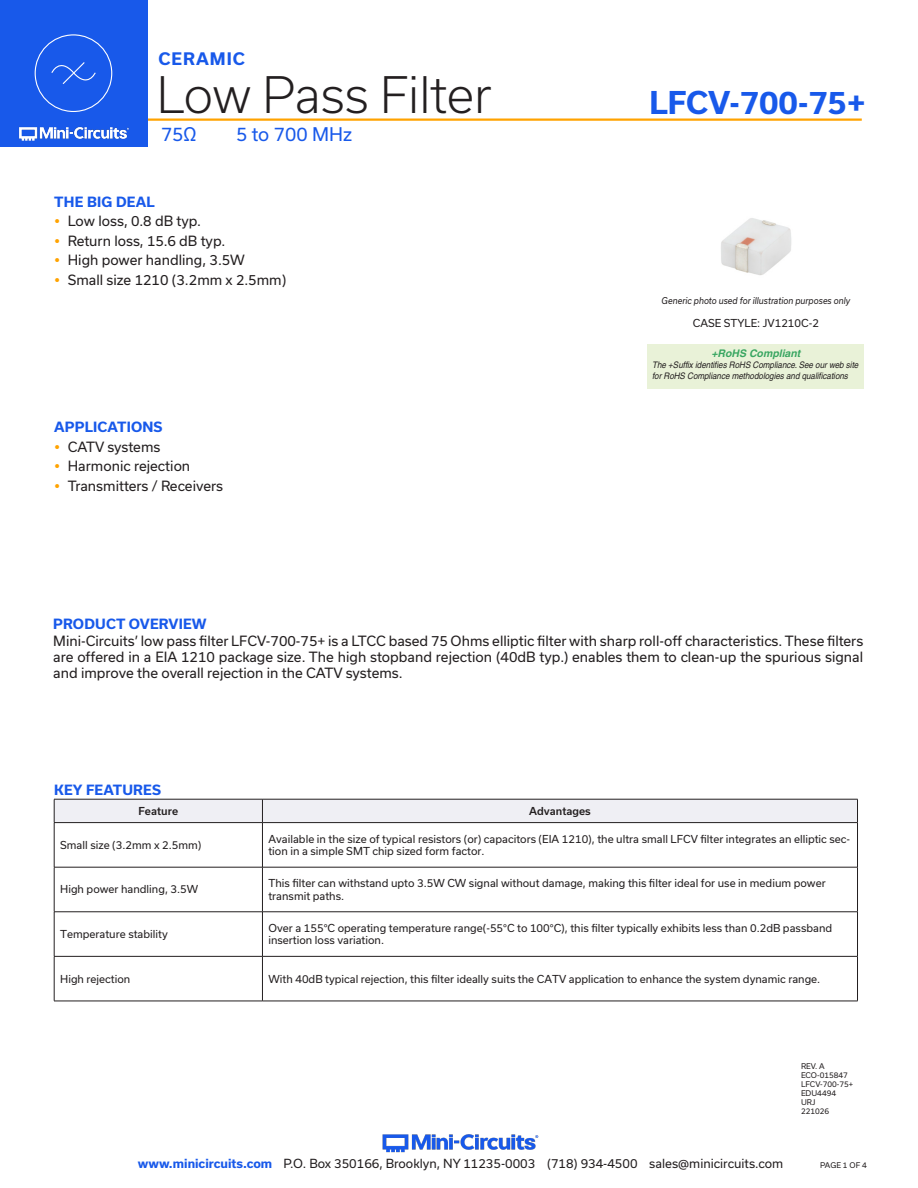
<style>
.page{position:relative;width:918px;height:1188px;background:#fff}
.page>*{position:absolute;margin:0;border:0;box-sizing:border-box;transform-origin:0 0}
.t1{font:300 48px "Usual";color:#231f20}
.t2{font:700 30px "Usual";letter-spacing:-.005em;color:#1859ea}
.Frequency{font:18px "Usual";color:#1859ea}
.t3{font:700 16.5px "Usual";letter-spacing:.065em;color:#1859ea}
.Regular_Copy{font:13.5px/16.2px "Usual";color:#231f20;text-align:justify}
.Blue_Headers{font:700 13.5px "Usual";letter-spacing:.015em;color:#1859ea}
.t4{font:12px "Usual";color:#231f20}
.Table_Body_Left_Just{font:10.5px/12.6px "Usual";color:#231f20}
.Case_Style_Text{font:10.5px "Usual";color:#231f20}
.Table_Header_Center{font:500 10.5px "Usual";color:#231f20}
.t5{font:italic 700 10.5px "Helvetica";color:rgb(13 147 68/.8)}
.t6{font:italic 9px/10.8px "Helvetica";letter-spacing:-.005em;color:#231f20;scale:.9 1}
.Generic_photo_text{font:italic 9px "Usual";color:#231f20;scale:.9 1}
.Revision{font:7.5px "Usual";color:#231f20}
.s1{font-weight:700;color:#1859ea}
</style>
<div class="page">
<hr style="left:129px;top:118px;width:733px;height:3px;background:#ffa300">
<div style="left:0;top:0;width:147px;height:147px;background:#1859ea"></div>
<hr style="left:917px;top:0;width:1px;height:147px;background:#1859ea">
<img style="left:19px;top:126px;width:110px;height:15px">
<div style="left:35px;top:34px;width:77px;height:78px;border:1px solid #fff;border-radius:50%"></div>
<svg style="left:51px;top:62px;width:45px;height:22px"></svg>
<img style="left:382px;top:1134px;width:157px;height:19px">
<div style="left:648px;top:344px;width:216px;height:45px;background:#e9f2d8"></div>
<img style="left:721px;top:218px;width:70px;height:57px">
<div style="left:54px;top:799px;width:804px;height:23px;background:#efeff4"></div>
<hr style="left:54px;top:822px;width:208px;height:1px;background:#231f20">
<hr style="left:54px;top:823px;width:1px;height:44px;background:#231f20">
<hr style="left:262px;top:822px;width:596px;height:1px;background:#231f20">
<hr style="left:262px;top:823px;width:1px;height:44px;background:#231f20">
<hr style="left:857px;top:823px;width:1px;height:44px;background:#231f20">
<hr style="left:54px;top:867px;width:208px;height:1px;background:#231f20">
<hr style="left:54px;top:867px;width:1px;height:45px;background:#231f20">
<hr style="left:262px;top:867px;width:596px;height:1px;background:#231f20">
<hr style="left:262px;top:867px;width:1px;height:45px;background:#231f20">
<hr style="left:857px;top:867px;width:1px;height:45px;background:#231f20">
<hr style="left:54px;top:912px;width:208px;height:1px;background:#231f20">
<hr style="left:54px;top:912px;width:1px;height:44px;background:#231f20">
<hr style="left:262px;top:912px;width:596px;height:1px;background:#231f20">
<hr style="left:262px;top:912px;width:1px;height:44px;background:#231f20">
<hr style="left:857px;top:912px;width:1px;height:44px;background:#231f20">
<hr style="left:54px;top:956px;width:208px;height:1px;background:#231f20">
<hr style="left:54px;top:957px;width:1px;height:44px;background:#231f20">
<hr style="left:262px;top:956px;width:596px;height:1px;background:#231f20">
<hr style="left:262px;top:957px;width:1px;height:44px;background:#231f20">
<hr style="left:857px;top:957px;width:1px;height:44px;background:#231f20">
<hr style="left:54px;top:1001px;width:208px;height:1px;background:#231f20">
<hr style="left:262px;top:1001px;width:596px;height:1px;background:#231f20">
<h3 class="t3" style="left:158px;top:49px;width:88px">CERAMIC</h3>
<h1 class="t1" style="left:157px;top:67px;width:336px">Low Pass Filter</h1>
<p class="Frequency" style="left:161px;top:124px;width:37px">75Ω</p>
<p class="Frequency" style="left:236px;top:124px;width:118px">5 to 700 MHz</p>
<p class="Blue_Headers" style="left:54px;top:194px;width:102px">THE BIG DEAL</p>
<p class="Regular_Copy" style="left:68px;top:213px;width:135px">Low loss, 0.8 dB typ.</p>
<p class="Regular_Copy" style="left:68px;top:233px;width:159px">Return loss, 15.6 dB typ.</p>
<p class="Regular_Copy" style="left:68px;top:252px;width:179px">High power handling, 3.5W</p>
<p class="Regular_Copy" style="left:68px;top:272px;width:220px">Small size 1210 (3.2mm x 2.5mm)</p>
<p class="Blue_Headers" style="left:54px;top:420px;width:110px">APPLICATIONS</p>
<p class="Regular_Copy" style="left:68px;top:439px;width:94px">CATV systems</p>
<p class="Regular_Copy" style="left:68px;top:458px;width:124px">Harmonic rejection</p>
<p class="Regular_Copy" style="left:68px;top:478px;width:157px">Transmitters / Receivers</p>
<h2 class="t2" style="left:649px;top:86px;width:218px">LFCV-700-75+</h2>
<p class="Generic_photo_text" style="left:662px;top:295px;width:211px">Generic photo used for illustration purposes only</p>
<p class="Case_Style_Text" style="left:693px;top:317px;width:128px">CASE STYLE: JV1210C-2</p>
<p class="t5" style="left:711px;top:347px;width:90px">+RoHS Compliant</p>
<p class="t6" style="left:652px;top:360px;width:231px">The +Suffix identifies RoHS Compliance. See our web site for RoHS Compliance methodologies and qualifications</p>
<p class="Blue_Headers" style="left:53px;top:616px;width:155px">PRODUCT OVERVIEW</p>
<p class="Regular_Copy" style="left:53px;top:632px;width:812px">Mini-Circuits’ low pass filter LFCV-700-75+ is a LTCC based 75 Ohms elliptic filter with sharp roll-off characteristics. These filters are offered in a EIA 1210 package size. The high stopband rejection (40dB typ.) enables them to clean-up the spurious signal and improve the overall rejection in the CATV systems.</p>
<p class="Blue_Headers" style="left:54px;top:782px;width:108px">KEY FEATURES</p>
<p class="Table_Header_Center" style="left:139px;top:805px;width:41px">Feature</p>
<p class="Table_Header_Center" style="left:529px;top:805px;width:63px">Advantages</p>
<p class="Table_Body_Left_Just" style="left:60px;top:839px;width:143px">Small size (3.2mm x 2.5mm)</p>
<p class="Table_Body_Left_Just" style="left:268px;top:832px;width:583px">Available in the size of typical resistors (or) capacitors (EIA 1210), the ultra small LFCV filter integrates an elliptic sec&shy;tion in a simple SMT chip sized form factor.</p>
<p class="Table_Body_Left_Just" style="left:60px;top:883px;width:140px">High power handling, 3.5W</p>
<p class="Table_Body_Left_Just" style="left:268px;top:877px;width:559px">This filter can withstand upto 3.5W CW signal without damage, making this filter ideal for use in medium power transmit paths.</p>
<p class="Table_Body_Left_Just" style="left:60px;top:928px;width:109px">Temperature stability</p>
<p class="Table_Body_Left_Just" style="left:268px;top:921px;width:565px">Over a 155°C operating temperature range(-55°C to 100°C), this filter typically exhibits less than 0.2dB passband insertion loss variation.</p>
<p class="Table_Body_Left_Just" style="left:60px;top:972px;width:72px">High rejection</p>
<p class="Table_Body_Left_Just" style="left:268px;top:972px;width:553px">With 40dB typical rejection, this filter ideally suits the CATV application to enhance the system dynamic range.</p>
<p class="Revision" style="left:801px;top:1062px;width:25px">REV. A</p>
<p class="Revision" style="left:801px;top:1071px;width:48px">ECO-015847</p>
<p class="Revision" style="left:801px;top:1080px;width:54px">LFCV-700-75+</p>
<p class="Revision" style="left:801px;top:1089px;width:37px">EDU4494</p>
<p class="Revision" style="left:801px;top:1098px;width:16px">URJ</p>
<p class="Revision" style="left:801px;top:1107px;width:30px">221026</p>
<p class="t4" style="left:138px;top:1157px;width:647px"><span class="s1">www.minicircuits.com</span> P.O. Box 350166, Brooklyn, NY 11235-0003 (718) 934-4500 sales@minicircuits.com</p>
<p class="Revision" style="left:820px;top:1161px;width:48px">PAGE 1 OF 4</p>
</div>
